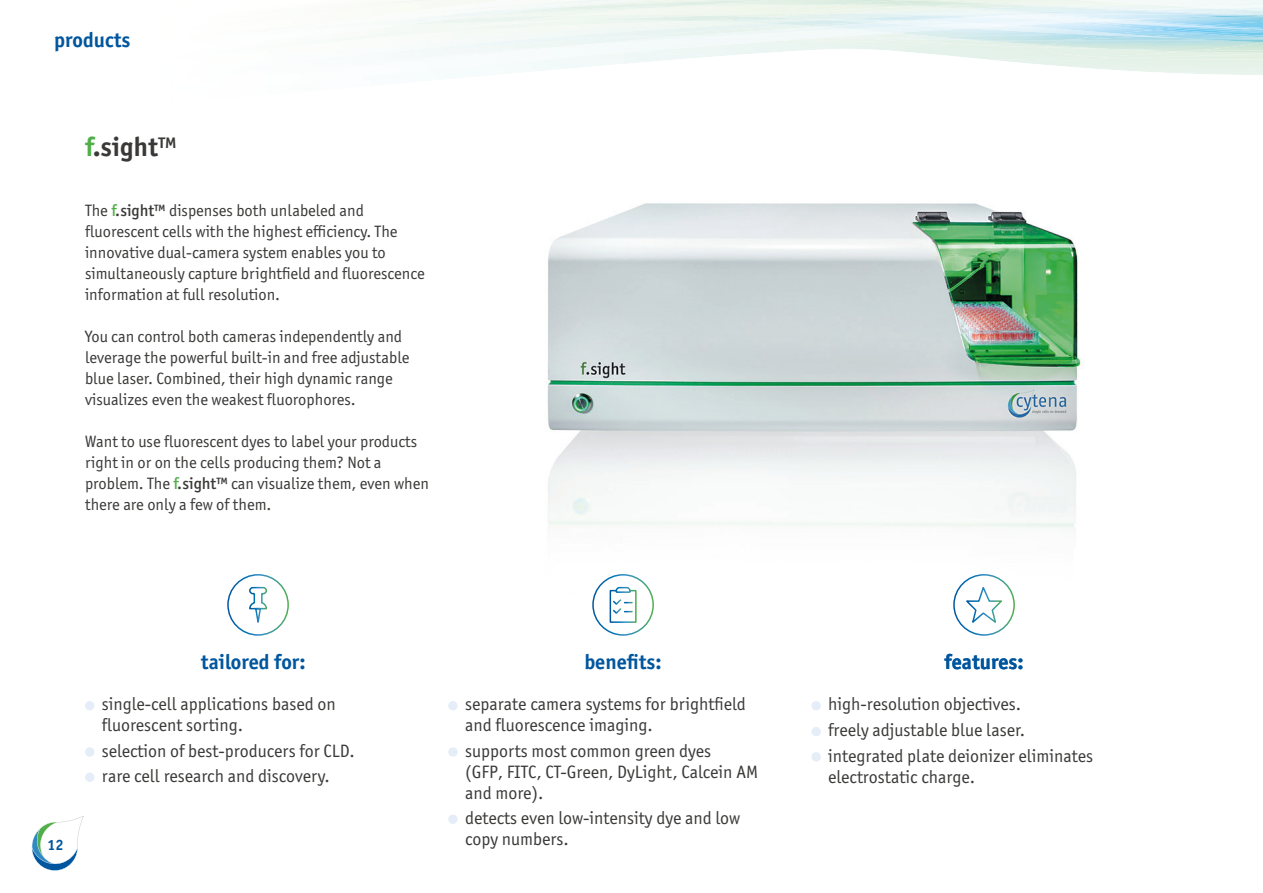
<style>
.page{position:relative;width:1263px;height:893px;background:#fff}
.page>*{position:absolute;margin:0;border:0;box-sizing:border-box;transform-origin:0 0}
.t1{font:700 27px "Officina Sans ITC Pro";color:#3a3938}
.t2{font:700 21px "Officina Sans ITC Pro";color:#00569e}
.t3{font:18px/21px "Officina Sans ITC Pro";color:#3a3938}
.t4{font:16.5px/21px "Officina Sans ITC Pro";color:#3a3938}
.t5{font:700 15px "Officina Sans ITC Pro";color:#00569e}
.s1{color:#50af48}
.s2{font-weight:500}
.s3{font-weight:500;color:#50af48}
</style>
<div class="page">
<svg style="left:31px;top:816px;width:53px;height:55px"></svg>
<img style="left:482px;top:23px;width:9px;height:2px">
<img style="left:432px;top:7px;width:50px;height:19px">
<img style="left:432px;top:12px;width:34px;height:3px">
<img style="left:345px;top:20px;width:130px;height:29px">
<img style="left:423px;top:20px;width:31px;height:6px">
<img style="left:423px;top:15px;width:43px;height:5px">
<img style="left:454px;top:14px;width:12px;height:2px">
<img style="left:524px;top:32px;width:102px;height:10px">
<img style="left:532px;top:37px;width:84px;height:2px">
<img style="left:491px;top:24px;width:59px;height:5px">
<img style="left:570px;top:42px;width:4px;height:4px">
<img style="left:574px;top:41px;width:53px;height:3px">
<img style="left:573px;top:44px;width:46px;height:3px">
<img style="left:345px;top:18px;width:78px;height:14px">
<img style="left:345px;top:18px;width:66px;height:9px">
<img style="left:289px;top:3px;width:122px;height:10px">
<img style="left:334px;top:5px;width:50px;height:4px">
<svg style="left:466px;top:10px;width:38px;height:13px"></svg>
<img style="left:480px;top:0;width:11px;height:2px">
<img style="left:481px;top:7px;width:21px;height:8px">
<img style="left:480px;top:8px;width:22px;height:6px">
<img style="left:504px;top:22px;width:112px;height:5px">
<img style="left:518px;top:22px;width:109px;height:4px">
<img style="left:497px;top:16px;width:69px;height:6px">
<img style="left:535px;top:3px;width:122px;height:8px">
<img style="left:1224px;top:2px;width:39px;height:3px">
<img style="left:627px;top:33px;width:112px;height:9px">
<img style="left:671px;top:37px;width:41px;height:1px">
<img style="left:628px;top:39px;width:170px;height:6px">
<img style="left:706px;top:26px;width:68px;height:5px">
<img style="left:726px;top:29px;width:71px;height:6px">
<svg style="left:793px;top:39px;width:8px;height:2px"></svg>
<img style="left:1196px;top:4px;width:45px;height:2px">
<img style="left:994px;top:42px;width:52px;height:3px">
<img style="left:894px;top:38px;width:152px;height:4px">
<img style="left:861px;top:38px;width:120px;height:2px">
<img style="left:971px;top:40px;width:74px;height:1px">
<img style="left:850px;top:9px;width:101px;height:4px">
<img style="left:774px;top:27px;width:9px;height:2px">
<svg style="left:1236px;top:5px;width:27px;height:12px"></svg>
<img style="left:1254px;top:15px;width:8px;height:3px">
<img style="left:767px;top:19px;width:138px;height:8px">
<img style="left:827px;top:20px;width:38px;height:1px">
<img style="left:1183px;top:24px;width:8px;height:2px">
<img style="left:827px;top:13px;width:110px;height:6px">
<img style="left:838px;top:15px;width:142px;height:5px">
<img style="left:1090px;top:21px;width:44px;height:3px">
<img style="left:1095px;top:22px;width:88px;height:6px">
<img style="left:1122px;top:25px;width:49px;height:1px">
<img style="left:855px;top:37px;width:191px;height:1px">
<svg style="left:836px;top:38px;width:35px;height:1px"></svg>
<img style="left:797px;top:26px;width:219px;height:11px">
<img style="left:849px;top:32px;width:118px;height:1px">
<img style="left:987px;top:13px;width:267px;height:8px">
<img style="left:1236px;top:14px;width:17px;height:1px">
<img style="left:1083px;top:14px;width:153px;height:5px">
<img style="left:783px;top:21px;width:197px;height:11px">
<img style="left:820px;top:23px;width:100px;height:6px">
<img style="left:980px;top:14px;width:40px;height:3px">
<img style="left:980px;top:22px;width:106px;height:4px">
<img style="left:913px;top:17px;width:150px;height:6px">
<img style="left:946px;top:17px;width:41px;height:2px">
<img style="left:1083px;top:20px;width:14px;height:2px">
<img style="left:933px;top:4px;width:18px;height:4px">
<img style="left:951px;top:4px;width:245px;height:9px">
<img style="left:962px;top:8px;width:58px;height:5px">
<img style="left:1162px;top:6px;width:48px;height:3px">
<img style="left:978px;top:6px;width:136px;height:6px">
<img style="left:1035px;top:11px;width:13px;height:1px">
<svg style="left:1114px;top:4px;width:48px;height:6px"></svg>
<img style="left:1226px;top:11px;width:20px;height:3px">
<img style="left:1203px;top:12px;width:23px;height:2px">
<img style="left:1168px;top:12px;width:35px;height:2px">
<img style="left:1144px;top:9px;width:86px;height:3px">
<svg style="left:1020px;top:12px;width:63px;height:10px"></svg>
<img style="left:1168px;top:10px;width:20px;height:2px">
<img style="left:1048px;top:10px;width:120px;height:4px">
<img style="left:1146px;top:4px;width:49px;height:3px">
<img style="left:1049px;top:37px;width:214px;height:12px">
<img style="left:1064px;top:40px;width:118px;height:1px">
<img style="left:1152px;top:37px;width:111px;height:2px">
<img style="left:1182px;top:38px;width:81px;height:4px">
<img style="left:1233px;top:38px;width:30px;height:1px">
<img style="left:1207px;top:39px;width:43px;height:1px">
<img style="left:1253px;top:34px;width:10px;height:2px">
<img style="left:1103px;top:26px;width:150px;height:11px">
<img style="left:1200px;top:25px;width:10px;height:2px">
<img style="left:1073px;top:35px;width:67px;height:5px">
<img style="left:1210px;top:22px;width:53px;height:6px">
<img style="left:1118px;top:30px;width:36px;height:3px">
<img style="left:1154px;top:29px;width:34px;height:4px">
<img style="left:1237px;top:27px;width:13px;height:1px">
<img style="left:1171px;top:27px;width:66px;height:1px">
<img style="left:1165px;top:28px;width:23px;height:4px">
<svg style="left:1112px;top:34px;width:13px;height:1px"></svg>
<img style="left:1118px;top:33px;width:70px;height:1px">
<svg style="left:1188px;top:28px;width:75px;height:6px"></svg>
<img style="left:631px;top:5px;width:196px;height:21px">
<img style="left:710px;top:6px;width:30px;height:1px">
<img style="left:769px;top:0;width:108px;height:5px">
<img style="left:631px;top:21px;width:80px;height:5px">
<img style="left:634px;top:15px;width:106px;height:8px">
<img style="left:637px;top:16px;width:78px;height:5px">
<img style="left:657px;top:0;width:53px;height:8px">
<img style="left:658px;top:5px;width:36px;height:3px">
<img style="left:661px;top:0;width:108px;height:6px">
<img style="left:740px;top:5px;width:110px;height:10px">
<img style="left:827px;top:4px;width:30px;height:1px">
<svg style="left:843px;top:3px;width:22px;height:1px"></svg>
<svg style="left:699px;top:20px;width:16px;height:3px"></svg>
<img style="left:711px;top:20px;width:24px;height:2px">
<img style="left:732px;top:14px;width:63px;height:3px">
<img style="left:715px;top:16px;width:49px;height:4px">
<img style="left:714px;top:18px;width:46px;height:2px">
<svg style="left:384px;top:49px;width:879px;height:26px"></svg>
<img style="left:547px;top:203px;width:534px;height:393px">
<div style="left:85px;top:701px;width:9px;height:9px;background:#e5edf8;border-radius:50%"></div>
<div style="left:85px;top:747px;width:9px;height:10px;background:#e5edf8;border-radius:50%"></div>
<div style="left:85px;top:773px;width:9px;height:9px;background:#e5edf8;border-radius:50%"></div>
<div style="left:811px;top:701px;width:10px;height:9px;background:#e5edf8;border-radius:50%"></div>
<div style="left:811px;top:727px;width:10px;height:9px;background:#e5edf8;border-radius:50%"></div>
<div style="left:811px;top:752px;width:10px;height:9px;background:#e5edf8;border-radius:50%"></div>
<div style="left:448px;top:701px;width:10px;height:9px;background:#e5edf8;border-radius:50%"></div>
<div style="left:448px;top:747px;width:10px;height:10px;background:#e5edf8;border-radius:50%"></div>
<div style="left:448px;top:815px;width:10px;height:9px;background:#e5edf8;border-radius:50%"></div>
<div style="left:227px;top:574px;width:62px;height:62px;border:2px solid #fff;border-radius:50%"></div>
<div style="left:592px;top:574px;width:62px;height:62px;border:2px solid #fff;border-radius:50%"></div>
<div style="left:953px;top:574px;width:62px;height:62px;border:2px solid #fff;border-radius:50%"></div>
<svg style="left:249px;top:586px;width:18px;height:37px"></svg>
<svg style="left:963px;top:586px;width:42px;height:40px"></svg>
<svg style="left:609px;top:586px;width:28px;height:37px"></svg>
<p class="t2" style="left:54px;top:26px;width:78px">products</p>
<h1 class="t1" style="left:85px;top:130px;width:93px"><span class="s1">f</span>.sight<span class="s2">™</span></h1>
<p class="t4" style="left:85px;top:200px;width:341px">The <span class="s3">f</span><span class="s2">.sight™</span> dispenses both unlabeled and fluorescent cells with the highest efficiency. The innovative dual-camera system enables you to simultaneously capture brightfield and fluorescence information at full resolution.</p>
<p class="t4" style="left:85px;top:326px;width:326px">You can control both cameras independently and leverage the powerful built-in and free adjustable blue laser. Combined, their high dynamic range visualizes even the weakest fluorophores.</p>
<p class="t4" style="left:85px;top:431px;width:345px">Want to use fluorescent dyes to label your products right in or on the cells producing them? Not a problem. The <span class="s3">f</span><span class="s2">.sight™</span> can visualize them, even when there are only a few of them.</p>
<p class="t5" style="left:47px;top:836px;width:18px">12</p>
<p class="t2" style="left:201px;top:649px;width:106px">tailored for:</p>
<p class="t2" style="left:584px;top:649px;width:79px">benefits:</p>
<p class="t2" style="left:944px;top:649px;width:81px">features:</p>
<p class="t3" style="left:102px;top:694px;width:235px">single-cell applications based on fluorescent sorting.</p>
<p class="t3" style="left:102px;top:738px;width:254px;line-height:25.2px">selection of best-producers for CLD. rare cell research and discovery.</p>
<p class="t3" style="left:465px;top:694px;width:282px">separate camera systems for brightfield and fluorescence imaging.</p>
<p class="t3" style="left:465px;top:740px;width:294px">supports most common green dyes<br>(GFP, FITC, CT-Green, DyLight, Calcein AM and more).</p>
<p class="t3" style="left:465px;top:807px;width:277px">detects even low-intensity dye and low copy numbers.</p>
<p class="t3" style="left:828px;top:691px;width:266px;line-height:25.5px">high-resolution objectives.<br>freely adjustable blue laser. integrated plate deionizer eliminates</p>
<p class="t3" style="left:828px;top:766px;width:148px">electrostatic charge.</p>
</div>
